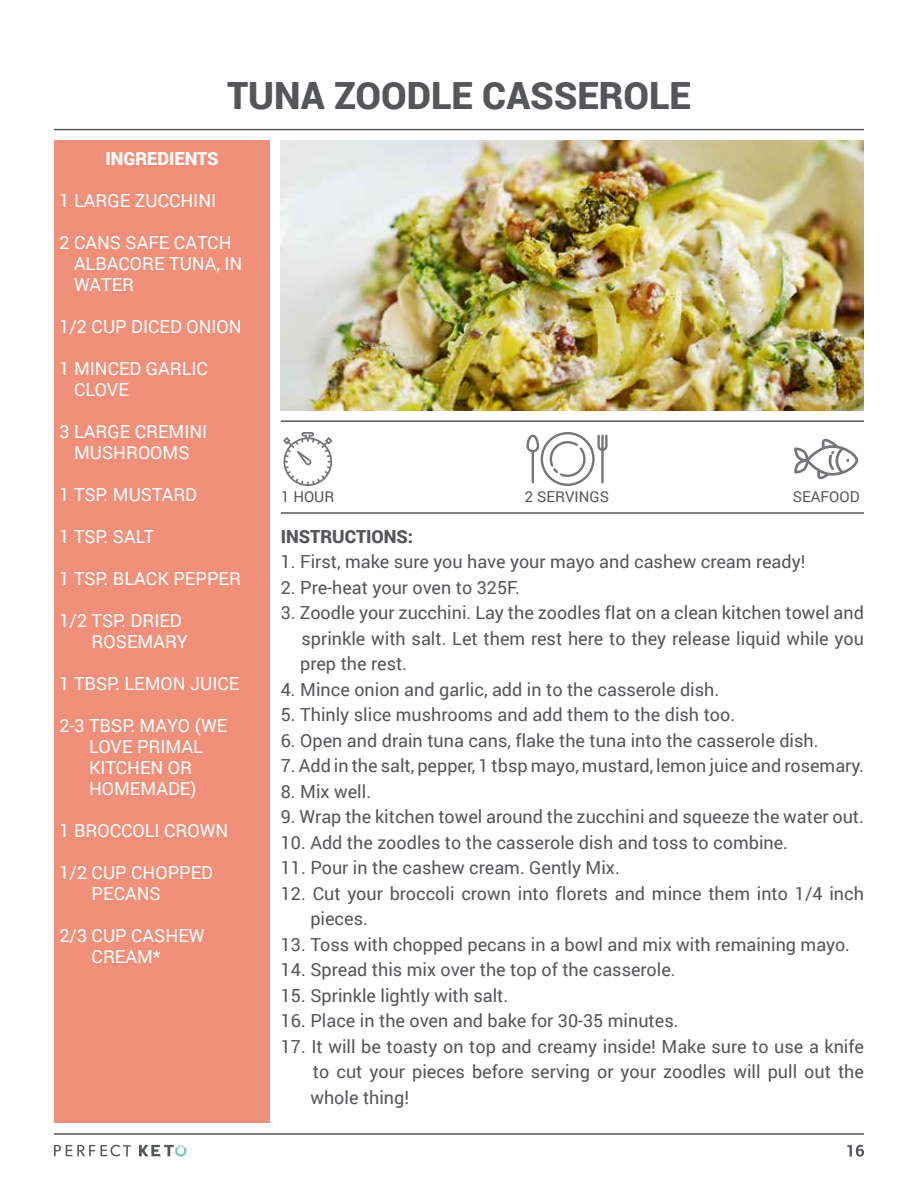
<style>
.page{position:relative;width:918px;height:1188px;background:#fff}
.page>*{position:absolute;margin:0;border:0;box-sizing:border-box;transform-origin:0 0}
.t1{font:900 37.5px "Roboto";color:#55565a}
.t2{font:18px/25.5px "Roboto";color:#55565a;text-align:justify}
.t3{font:18px/21px "Roboto";color:#fff}
.t4{font:900 18px "Roboto";color:#55565a}
.t5{font:900 18px "Roboto";color:#fff}
.t6{font:15px "Roboto";color:#55565a}
</style>
<div class="page">
<hr style="left:54px;top:129px;width:810px;height:1px;background:#55565a">
<div style="left:54px;top:140px;width:216px;height:983px;background:#f0907b"></div>
<img style="left:281px;top:140px;width:583px;height:270px">
<hr style="left:281px;top:420px;width:583px;height:2px;background:#55565a">
<hr style="left:54px;top:1133px;width:810px;height:2px;background:#55565a">
<hr style="left:281px;top:512px;width:583px;height:2px;background:#55565a">
<svg style="left:283px;top:432px;width:50px;height:54px"></svg>
<svg style="left:526px;top:432px;width:82px;height:54px"></svg>
<svg style="left:54px;top:1145px;width:41px;height:11px"></svg>
<svg style="left:101px;top:1145px;width:30px;height:12px"></svg>
<svg style="left:139px;top:1145px;width:48px;height:12px"></svg>
<svg style="left:794px;top:439px;width:64px;height:40px"></svg>
<svg style="left:847px;top:1145px;width:17px;height:12px"></svg>
<h1 class="t1" style="left:227px;top:69px;width:375px">TUNA ZOODLE CASSERO</h1>
<h1 class="t1" style="left:649px;top:69px;width:40px">LE</h1>
<p class="t5" style="left:105px;top:146px;width:114px">INGREDIENTS</p>
<p class="t3" style="left:59px;top:189px;width:158px">1 large zucch ini</p>
<p class="t3" style="left:74px;top:231px;width:170px;text-indent:-15px">2 cans Safe Catch<br>Albacore Tuna, i n water</p>
<p class="t3" style="left:59px;top:315px;width:184px">1/2 cup diced onion</p>
<p class="t3" style="left:74px;top:357px;width:136px;text-indent:-15px">1 m inced garlic clove</p>
<p class="t3" style="left:59px;top:420px;width:150px;text-align:center">3 large crem ini mush rooms</p>
<p class="t3" style="left:59px;top:483px;width:139px">1 tsp. m ustard</p>
<p class="t3" style="left:59px;top:525px;width:96px">1 tsp. salt</p>
<p class="t3" style="left:59px;top:567px;width:183px">1 tsp. black pepper</p>
<p class="t3" style="left:92px;top:609px;width:98px;text-indent:-32px">1/2 tsp. dri ed rosemary</p>
<p class="t3" style="left:59px;top:672px;width:181px">1 tbsp. lemon juice</p>
<p class="t3" style="left:59px;top:714px;width:170px;text-align:center">2-3 tbsp. mayo (We love primal<br>kitch en or<br>hom emade)</p>
<p class="t3" style="left:59px;top:819px;width:171px">1 broccoli crown</p>
<p class="t3" style="left:92px;top:861px;width:123px;text-indent:-32px">1/2 cup chopped pecans</p>
<p class="t3" style="left:59px;top:924px;width:145px;text-align:center">2/3 cup cas hew cream*</p>
<p class="t6" style="left:281px;top:486px;width:55px">1 Hour</p>
<p class="t6" style="left:525px;top:486px;width:86px">2 servings</p>
<p class="t4" style="left:281px;top:524px;width:75px">INSTRUCTIO</p>
<p class="t4" style="left:384px;top:524px;width:31px">NS:</p>
<p class="t2" style="left:281px;top:548px;width:526px">1. First, make sure you have your mayo and cashew cream ready!</p>
<p class="t2" style="left:281px;top:574px;width:241px">2. Pre-heat your oven to 325F.</p>
<p class="t2" style="left:300px;top:599px;width:565px;text-indent:-19px">3. Zoodle your zucchini. Lay the zoodles flat on a clean kitchen towel and sprinkle with salt. Let them rest here to they release liquid while you prep the rest.</p>
<p class="t2" style="left:281px;top:676px;width:440px">4. Mince onion and garlic, add in to the casserole dish.</p>
<p class="t2" style="left:281px;top:701px;width:456px">5. Thinly slice mushrooms and add them to the dish too.</p>
<p class="t2" style="left:281px;top:727px;width:539px">6. Open and drain tuna cans, flake the tuna into the casserole dish.</p>
<p class="t2" style="left:281px;top:752px;width:585px">7. Add in the salt, pepper, 1 tbsp mayo, mustard, lemon juice and rosemary.</p>
<p class="t2" style="left:281px;top:778px;width:92px">8. Mix well.</p>
<p class="t2" style="left:281px;top:803px;width:585px">9. Wrap the kitchen towel around the zucchini and squeeze the water out.</p>
<p class="t2" style="left:281px;top:829px;width:509px">10. Add the zoodles to the casserole dish and toss to combine.</p>
<p class="t2" style="left:281px;top:854px;width:341px">11. Pour in the cashew cream. Gently Mix.</p>
<p class="t2" style="left:310px;top:880px;width:555px;text-indent:-30px">12. Cut your broccoli crown into florets and mince them into 1/4 inch pieces.</p>
<p class="t2" style="left:281px;top:931px;width:571px">13. Toss with chopped pecans in a bowl and mix with remaining mayo.</p>
<p class="t2" style="left:281px;top:956px;width:396px">14. Spread this mix over the top of the casserole.</p>
<p class="t2" style="left:281px;top:982px;width:229px">15. Sprinkle lightly with salt.</p>
<p class="t2" style="left:281px;top:1007px;width:399px">16. Place in the oven and bake for 30-35 minutes.</p>
<p class="t2" style="left:310px;top:1033px;width:555px;text-indent:-30px">17. It will be toasty on top and creamy inside! Make sure to use a knife to cut your pieces before serving or your zoodles will pull out the whole thing!</p>
<p class="t6" style="left:793px;top:486px;width:68px">Seafood</p>
</div>
